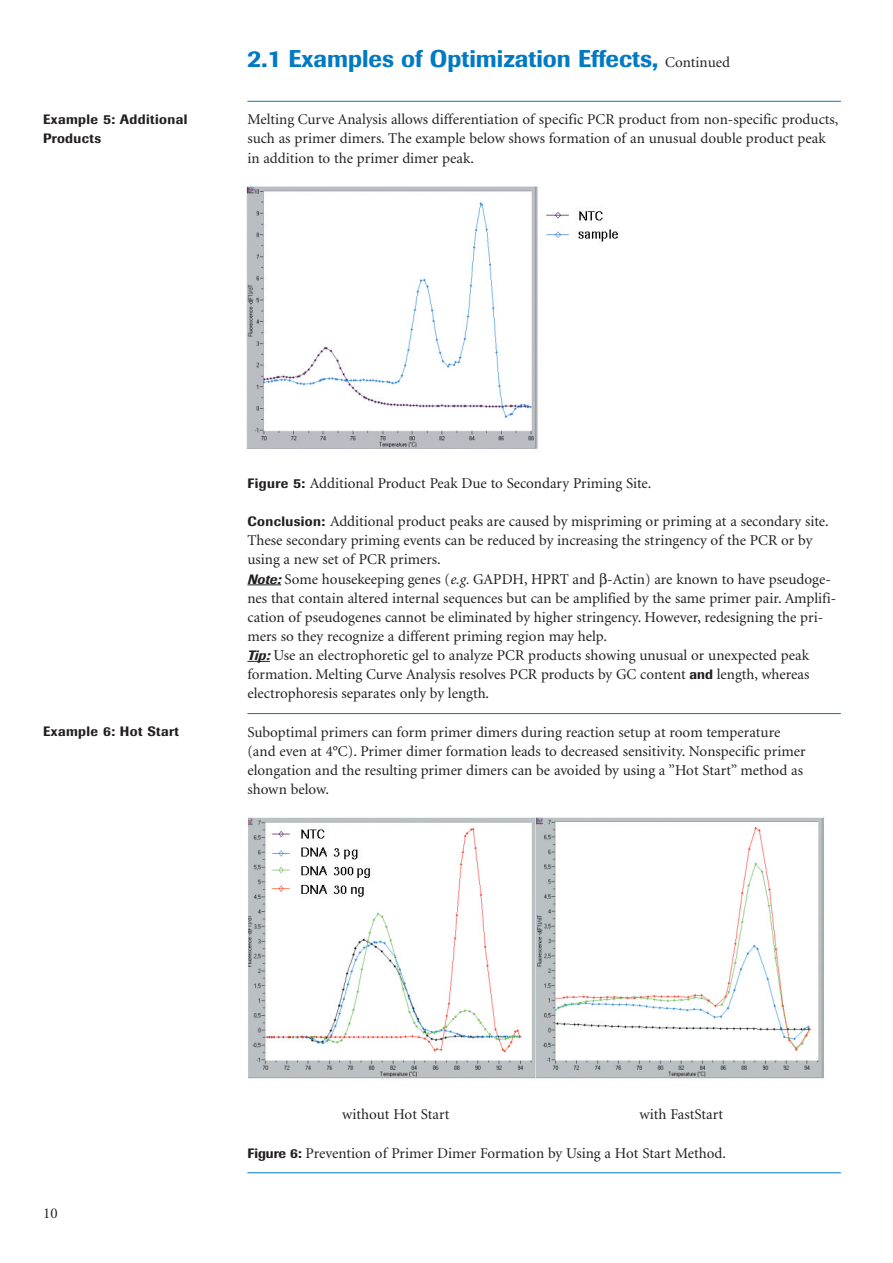
<style>
.page{position:relative;width:893px;height:1263px;background:#fff}
.page>*{position:absolute;margin:0;border:0;box-sizing:border-box;transform-origin:0 0}
.t1{font:500 24px "Imago";color:#007ac2}
.t2{font:15px/19.2px "Minion";color:#231f20}
.t3{font:500 13.5px/19.2px "Imago";letter-spacing:.03em;color:#231f20}
.s1{font-family:"Minion";font-weight:400;font-size:15px;color:#231f20}
.s2{font-family:"Imago";font-weight:500;font-size:13.5px}
.s3{font-family:"Imago";font-weight:500;font-style:italic;font-size:13.5px}
.s4{font-style:italic}
</style>
<div class="page">
<hr style="left:247px;top:101px;width:593px;height:1px;background:#007ac2">
<hr style="left:247px;top:585px;width:34px;height:1px;background:#231f20">
<svg style="left:247px;top:661px;width:23px;height:1px"></svg>
<hr style="left:247px;top:713px;width:593px;height:1px;background:#007ac2">
<hr style="left:247px;top:1172px;width:593px;height:1px;background:#007ac2">
<img style="left:247px;top:186px;width:371px;height:263px">
<img style="left:248px;top:817px;width:576px;height:262px">
<p class="t3" style="left:43px;top:111px;width:146px">Example 5: Additional<br>Products</p>
<h1 class="t1" style="left:247px;top:50px;width:484px">2.1 Examples of Optimization Effects, <span class="s1">Continued</span></h1>
<p class="t2" style="left:247px;top:111px;width:592px">Melting Curve Analysis allows differentiation of specific PCR product from non-specific products, such as primer dimers. The example below shows formation of an unusual double product peak in addition to the primer dimer peak.</p>
<p class="t3" style="left:43px;top:723px;width:137px">Example 6: Hot Start</p>
<p class="t2" style="left:247px;top:475px;width:405px"><span class="s2">Figure 5:</span> Additional Product Peak Due to Secondary Priming Site.</p>
<p class="t2" style="left:247px;top:513px;width:590px"><span class="s2">Conclusion:</span> Additional product peaks are caused by mispriming or priming at a secondary site.<br>These secondary priming events can be reduced by increasing the stringency of the PCR or by using a new set of PCR primers.<br><span class="s3">Note:</span> Some housekeeping genes (<span class="s4">e.g.</span> GAPDH, HPRT and -Actin) are known to have pseudoge&shy;nes that contain altered internal sequences but can be amplified by the same primer pair. Amplifi&shy;cation of pseudogenes cannot be eliminated by higher stringency. However, redesigning the pri&shy;mers so they recognize a different priming region may help.<br><span class="s3">Tip:</span> Use an electrophoretic gel to analyze PCR products showing unusual or unexpected peak formation. Melting Curve Analysis resolves PCR products by GC content <span class="s2">and</span> length, whereas electrophoresis separates only by length.</p>
<p class="t2" style="left:247px;top:723px;width:559px">Suboptimal primers can form primer dimers during reaction setup at room temperature (and even at 4°C). Primer dimer formation leads to decreased sensitivity. Nonspecific primer elongation and the resulting primer dimers can be avoided by using a ”Hot Start” method as shown below.</p>
<p class="t2" style="left:43px;top:1205px;width:16px">10</p>
<p class="t2" style="left:342px;top:1106px;width:109px">without Hot Start</p>
<p class="t2" style="left:639px;top:1106px;width:85px">with FastStart</p>
<p class="t2" style="left:247px;top:1144px;width:480px"><span class="s2">Figure 6:</span> Prevention of Primer Dimer Formation by Using a Hot Start Method.</p>
</div>
